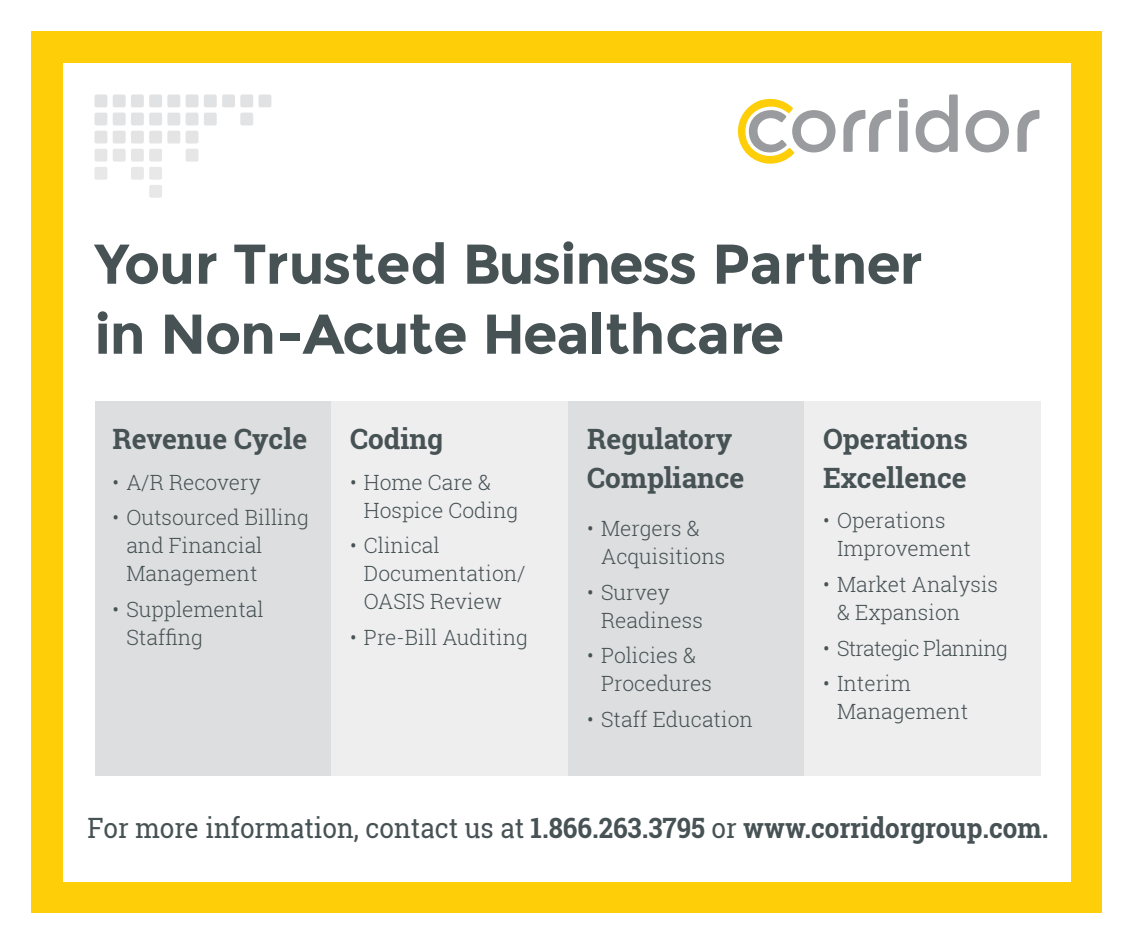
<style>
.page{position:relative;width:1134px;height:945px;background:#fff}
.page>*{position:absolute;margin:0;border:0;box-sizing:border-box;transform-origin:0 0}
.t1{font:700 56px/70px "Montserrat";letter-spacing:-.02em;color:#475255}
.t2{font:700 28px "Roboto Slab";color:#475255;scale:.93 1}
.t3{font:700 28px/38.5px "Roboto Slab";color:#475255}
.t4{font:300 21px/28px "Roboto Slab";color:#475255}
.t5{font:300 21px "Roboto Slab";letter-spacing:-.035em;color:#475255}
.s1{font-weight:400}
</style>
<div class="page">
<div style="left:32px;top:32px;width:1070px;height:882px;background:#fece08"></div>
<div style="left:63px;top:63px;width:1008px;height:819px;background:#fff"></div>
<div style="left:96px;top:402px;width:236px;height:374px;background:#dddee0"></div>
<div style="left:568px;top:402px;width:236px;height:374px;background:#dddee0"></div>
<div style="left:332px;top:402px;width:236px;height:374px;background:#eeeeef"></div>
<div style="left:804px;top:402px;width:236px;height:374px;background:#eeeeef"></div>
<div style="left:94px;top:94px;width:13px;height:13px;background:#e1e2e3;border-radius:2px"></div>
<div style="left:113px;top:94px;width:13px;height:13px;background:#e1e2e3;border-radius:2px"></div>
<div style="left:131px;top:94px;width:13px;height:13px;background:#e1e2e3;border-radius:2px"></div>
<div style="left:149px;top:94px;width:13px;height:13px;background:#e1e2e3;border-radius:2px"></div>
<div style="left:167px;top:94px;width:13px;height:13px;background:#e1e2e3;border-radius:2px"></div>
<div style="left:186px;top:94px;width:13px;height:13px;background:#e1e2e3;border-radius:2px"></div>
<div style="left:204px;top:94px;width:13px;height:13px;background:#e1e2e3;border-radius:2px"></div>
<div style="left:222px;top:94px;width:13px;height:13px;background:#e1e2e3;border-radius:2px"></div>
<div style="left:240px;top:94px;width:13px;height:13px;background:#e1e2e3;border-radius:2px"></div>
<div style="left:259px;top:94px;width:12px;height:13px;background:#e1e2e3;border-radius:2px"></div>
<div style="left:94px;top:113px;width:13px;height:12px;background:#e2e3e4;border-radius:2px"></div>
<div style="left:113px;top:113px;width:13px;height:12px;background:#e2e3e4;border-radius:2px"></div>
<div style="left:131px;top:113px;width:13px;height:12px;background:#e2e3e4;border-radius:2px"></div>
<div style="left:149px;top:113px;width:13px;height:12px;background:#e2e3e4;border-radius:2px"></div>
<div style="left:167px;top:113px;width:13px;height:12px;background:#e2e3e4;border-radius:2px"></div>
<div style="left:186px;top:113px;width:13px;height:12px;background:#e2e3e4;border-radius:2px"></div>
<div style="left:204px;top:113px;width:13px;height:12px;background:#e2e3e4;border-radius:2px"></div>
<div style="left:240px;top:113px;width:13px;height:12px;background:#e2e3e4;border-radius:2px"></div>
<div style="left:94px;top:131px;width:13px;height:13px;background:#e4e4e5;border-radius:2px"></div>
<div style="left:113px;top:131px;width:13px;height:13px;background:#e4e4e5;border-radius:2px"></div>
<div style="left:131px;top:131px;width:13px;height:13px;background:#e4e4e5;border-radius:2px"></div>
<div style="left:149px;top:131px;width:13px;height:13px;background:#e4e4e5;border-radius:2px"></div>
<div style="left:167px;top:131px;width:13px;height:13px;background:#e4e4e5;border-radius:2px"></div>
<div style="left:186px;top:131px;width:13px;height:13px;background:#e4e4e5;border-radius:2px"></div>
<div style="left:94px;top:149px;width:13px;height:13px;background:#e6e6e7;border-radius:2px"></div>
<div style="left:113px;top:149px;width:13px;height:13px;background:#e6e6e7;border-radius:2px"></div>
<div style="left:131px;top:149px;width:13px;height:13px;background:#e6e6e7;border-radius:2px"></div>
<div style="left:149px;top:149px;width:13px;height:13px;background:#e6e6e7;border-radius:2px"></div>
<div style="left:186px;top:149px;width:13px;height:13px;background:#e6e6e7;border-radius:2px"></div>
<div style="left:94px;top:167px;width:13px;height:13px;background:#e8e8e9;border-radius:2px"></div>
<div style="left:131px;top:167px;width:13px;height:13px;background:#e8e8e9;border-radius:2px"></div>
<div style="left:149px;top:167px;width:13px;height:13px;background:#e8e8e9;border-radius:2px"></div>
<div style="left:149px;top:185px;width:13px;height:13px;background:#e8e8e9;border-radius:2px"></div>
<svg style="left:737px;top:98px;width:99px;height:66px"></svg>
<div style="left:899px;top:111px;width:9px;height:41px;background:#999b9e"></div>
<div style="left:899px;top:99px;width:9px;height:9px;background:#999b9e"></div>
<svg style="left:916px;top:94px;width:42px;height:58px"></svg>
<svg style="left:966px;top:110px;width:43px;height:42px"></svg>
<svg style="left:843px;top:110px;width:48px;height:42px"></svg>
<svg style="left:1017px;top:110px;width:23px;height:42px"></svg>
<p class="t1" style="left:94px;top:229px;width:830px">Your Trusted Business Partner in Non-Acute Healthcare</p>
<p class="t3" style="left:112px;top:420px;width:196px">Revenue Cycle</p>
<p class="t4" style="left:112px;top:468px;width:150px">• A/R Recovery</p>
<p class="t4" style="left:126px;top:503px;width:184px;text-indent:-14px">• Outsourced Billing and Financial<br>Management</p>
<p class="t4" style="left:126px;top:595px;width:139px;text-indent:-14px">• Supplemental<br>Staffing</p>
<p class="t3" style="left:350px;top:420px;width:95px">Coding</p>
<p class="t4" style="left:364px;top:468px;width:156px;text-indent:-14px">• Home Care &amp;<br>Hospice Coding</p>
<p class="t4" style="left:364px;top:531px;width:163px;text-indent:-14px">• Clinical<br>Documentation/<br>OASIS Review</p>
<p class="t4" style="left:350px;top:623px;width:179px">• Pre-Bill Auditing</p>
<p class="t3" style="left:587px;top:420px;width:159px">Regulatory<br>Compliance</p>
<p class="t4" style="left:601px;top:514px;width:126px;text-indent:-14px">• Mergers &amp;<br>Acquisitions</p>
<p class="t4" style="left:601px;top:577px;width:103px;text-indent:-14px">• Survey<br>Readiness</p>
<p class="t4" style="left:601px;top:641px;width:112px;text-indent:-14px">• Policies &amp;<br>Procedures</p>
<p class="t4" style="left:587px;top:705px;width:167px">• Staff Education</p>
<p class="t3" style="left:823px;top:420px;width:146px">Operations<br>Excellence</p>
<p class="t4" style="left:837px;top:506px;width:136px;text-indent:-14px">• Operations<br>Improvement</p>
<p class="t4" style="left:837px;top:570px;width:163px;text-indent:-14px">• Market Analysis &amp; Expansion</p>
<p class="t5" style="left:823px;top:634px;width:186px">• Strategic Planning</p>
<p class="t4" style="left:837px;top:669px;width:133px;text-indent:-14px">• Interim<br>Management</p>
<p class="t2" style="left:88px;top:808px;width:1035px"><span class="s1">For more information, contact us at</span> 1.866.263.3795 <span class="s1">or</span> www.corridorgroup.com.</p>
</div>
